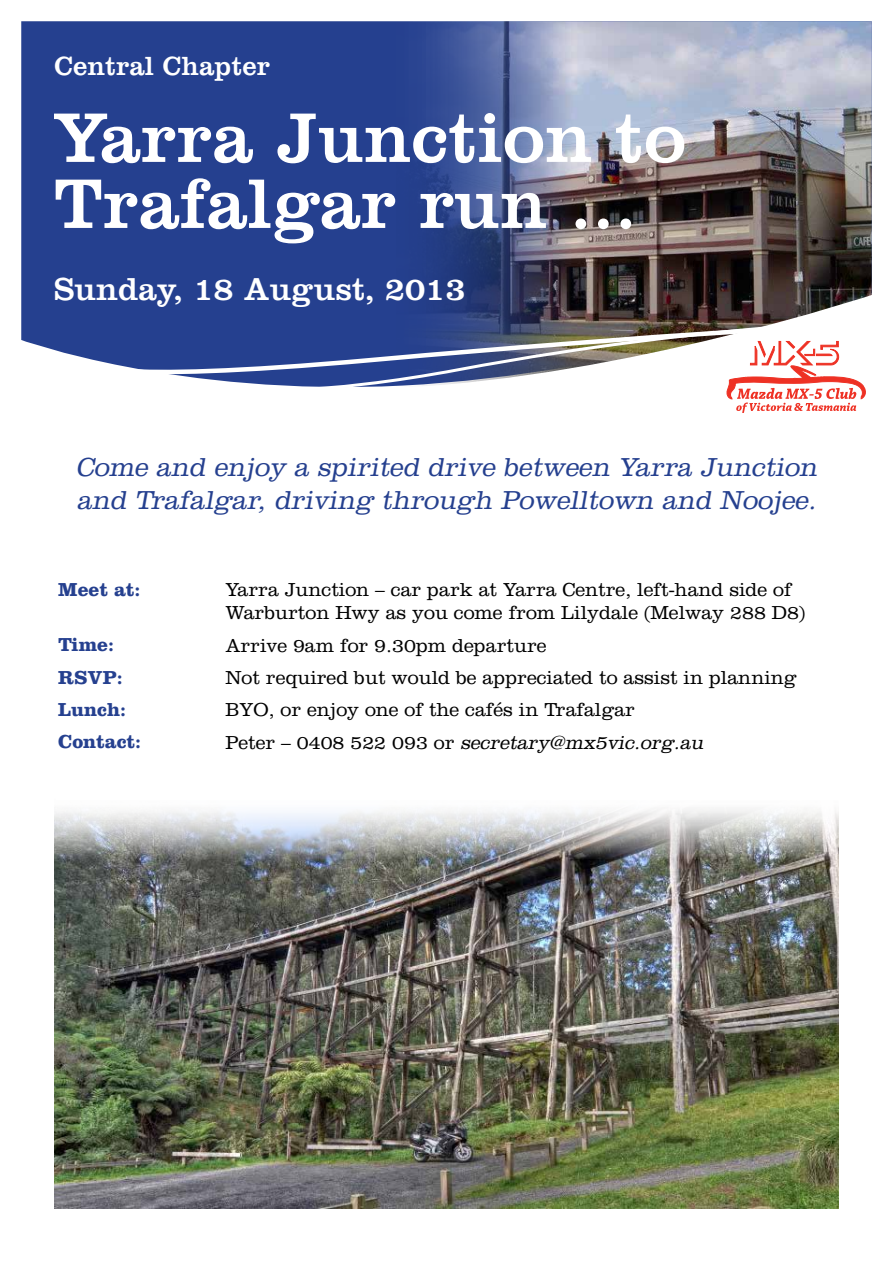
<style>
.page{position:relative;width:893px;height:1263px;background:#fff}
.page>*{position:absolute;margin:0;border:0;box-sizing:border-box;transform-origin:0 0}
.t1{font:72px/66px "Clarendon BT";color:#fff}
.t2{font:33px "Clarendon";color:#fff}
.t3{font:italic 300 27px/32.4px "Clarendon";color:#25408f}
.t4{font:27px "Clarendon BT";color:#fff}
.t5{font:300 19.5px/23.4px "Clarendon";color:#000}
.t6{font:italic 300 19.5px "Clarendon";color:#000}
.t7{font:700 19.5px "Clarendon";color:#25408f}
.s1{font-style:normal}
</style>
<div class="page">
<div style="left:21px;top:21px;width:360px;height:337px;background:#25408f"></div>
<img style="left:381px;top:21px;width:491px;height:295px">
<svg style="left:91px;top:316px;width:775px;height:97px"></svg>
<svg style="left:85px;top:319px;width:781px;height:66px"></svg>
<img style="left:54px;top:809px;width:785px;height:400px">
<h3 class="t4" style="left:54px;top:49px;width:218px">Central Chapter</h3>
<h1 class="t1" style="left:54px;top:103px;width:634px">Yarra Junction to<br>Trafalgar run ...</h1>
<h2 class="t2" style="left:54px;top:270px;width:413px">Sunday, 18 August, 2013</h2>
<h3 class="t3" style="left:76px;top:451px;width:748px">Come and enj oy a sp irited drive between Yarra Junction and Trafalgar, driving through Powelltown and Nooj ee.</h3>
<p class="t7" style="left:58px;top:577px;width:84px">Meet at:</p>
<p class="t5" style="left:225px;top:577px;width:582px">Yarra Junction – car park at Yarra Centre, left-hand side of<br>Warburton Hwy as you come from Lilydale (Melway 288 D8)</p>
<p class="t7" style="left:58px;top:633px;width:57px">Time:</p>
<p class="t5" style="left:225px;top:633px;width:323px">Arrive 9am for 9.30pm departure</p>
<p class="t7" style="left:58px;top:665px;width:66px">RSVP:</p>
<p class="t5" style="left:225px;top:665px;width:573px">Not required but would be appreciated to assist in planning</p>
<p class="t7" style="left:58px;top:698px;width:69px">Lunch:</p>
<p class="t5" style="left:225px;top:698px;width:411px">BYO, or enjoy one of the cafés in Trafalgar</p>
<p class="t7" style="left:58px;top:730px;width:84px">Contact:</p>
<p class="t6" style="left:225px;top:731px;width:483px"><span class="s1">P e t e r – 0 4 0 8 5 2 2 0 9 3 o r</span> secretary@mx5vic.org.au</p>
</div>
